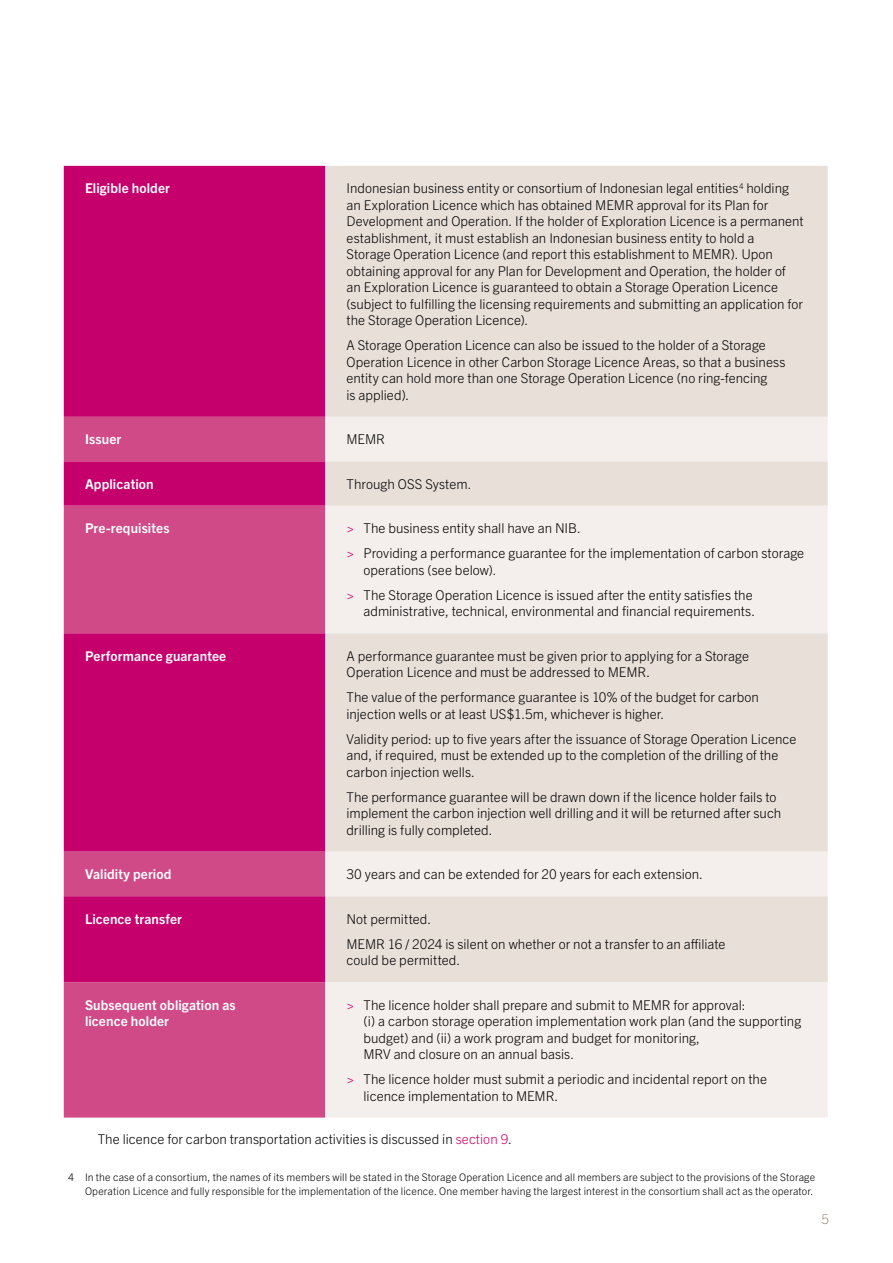
<style>
.page{position:relative;width:893px;height:1263px;background:#fff}
.page>*{position:absolute;margin:0;border:0;box-sizing:border-box;transform-origin:0 0}
.t1{font:300 13.5px/16.5px "Trade Gothic Next LT Pro";color:#000}
.t2{font:700 13.5px/16.5px "Trade Gothic Next LT Pro";letter-spacing:.01em;color:#fff}
.t3{font:300 13.5px "Trade Gothic Next LT Pro";color:#a18d7e}
.t4{font:300 10.5px/13.5px "Trade Gothic Next LT Pro";letter-spacing:.01em;color:#000;text-align:right}
.s1{color:#cd0061}
</style>
<div class="page">
<div style="left:64px;top:166px;width:261px;height:251px;background:#c5006c"></div>
<div style="left:325px;top:166px;width:503px;height:251px;background:#e8dfd9"></div>
<svg style="left:64px;top:417px;width:261px;height:700px;background:#ca2579"></svg>
<svg style="left:325px;top:417px;width:503px;height:700px;background:#eee7e2"></svg>
<p class="t2" style="left:85px;top:179px;width:86px">Eligible holder</p>
<p class="t1" style="left:346px;top:179px;width:459px">Indonesian business entity or consortium of Indonesian legal entities<sup>4</sup> holding an Exploration Licence which has obtained MEMR approval for its Plan for Development and Operation. If the holder of Exploration Licence is a permanent establishment, it must establish an Indonesian business entity to hold a<br>Storage Operation Licence (and report this establishment to MEMR). Upon obtaining approval for any Plan for Development and Operation, the holder of<br>an Exploration Licence is guaranteed to obtain a Storage Operation Licence (subject to fulfilling the licensing requirements and submitting an application for the Storage Operation Licence).</p>
<p class="t1" style="left:346px;top:336px;width:441px">A Storage Operation Licence can also be issued to the holder of a Storage Operation Licence in other Carbon Storage Licence Areas, so that a business entity can hold more than one Storage Operation Licence (no ring-fencing<br>is applied).</p>
<p class="t2" style="left:85px;top:430px;width:38px">Issuer</p>
<p class="t1" style="left:346px;top:430px;width:40px">MEMR</p>
<p class="t2" style="left:85px;top:475px;width:70px">Application</p>
<p class="t1" style="left:346px;top:475px;width:126px">Through OSS System.</p>
<p class="t2" style="left:85px;top:519px;width:86px">Pre-requisites</p>
<p class="t1" style="left:346px;top:515px;width:459px;line-height:25px"><span class="s1">&gt;</span> The business entity shall have an NIB.<br><span class="s1">&gt;</span> Providing a performance guarantee for the implementation of carbon storage</p>
<p class="t1" style="left:346px;top:556px;width:408px;line-height:25px;text-indent:17px">operations (see below).<br><span class="s1">&gt;</span> The Storage Operation Licence is issued after the entity satisfies the</p>
<p class="t1" style="left:364px;top:602px;width:393px">administrative, technical, environmental and financial requirements.</p>
<p class="t2" style="left:85px;top:646px;width:143px">Performance guarantee</p>
<p class="t1" style="left:346px;top:647px;width:404px">A performance guarantee must be given prior to applying for a Storage<br>Operation Licence and must be addressed to MEMR.</p>
<p class="t1" style="left:346px;top:688px;width:414px">The value of the performance guarantee is 10% of the budget for carbon injection wells or at least US$1.5m, whichever is higher.</p>
<p class="t1" style="left:346px;top:730px;width:451px">Validity period: up to five years after the issuance of Storage Operation Licence and, if required, must be extended up to the completion of the drilling of the carbon injection wells.</p>
<p class="t1" style="left:346px;top:788px;width:436px">The performance guarantee will be drawn down if the licence holder fails to implement the carbon injection well drilling and it will be returned after such drilling is fully completed.</p>
<p class="t2" style="left:85px;top:865px;width:88px">Validity period</p>
<p class="t1" style="left:346px;top:865px;width:358px">30 years and can be extended for 20 years for each extension.</p>
<p class="t2" style="left:85px;top:909px;width:99px">Licence transfer</p>
<p class="t1" style="left:346px;top:905px;width:381px;line-height:25px">Not permitted.<br>MEMR 16 / 2024 is silent on whether or not a transfer to an affiliate</p>
<p class="t1" style="left:346px;top:951px;width:115px">could be permitted.</p>
<p class="t2" style="left:85px;top:995px;width:152px">Subsequent obligation as licence holder</p>
<p class="t1" style="left:364px;top:995px;width:439px;text-indent:-17px"><span class="s1">&gt;</span> The licence holder shall prepare and submit to MEMR for approval:<br>(i) a carbon storage operation implementation work plan (and the supporting budget) and (ii) a work program and budget for monitoring,<br>MRV and closure on an annual basis.</p>
<p class="t1" style="left:364px;top:1070px;width:405px;text-indent:-17px"><span class="s1">&gt;</span> The licence holder must submit a periodic and incidental report on the licence implementation to MEMR.</p>
<p class="t1" style="left:98px;top:1130px;width:416px">The licence for carbon transportation activities is discussed in <span class="s1">section 9</span>.</p>
<p class="t4" style="left:68px;top:1170px;width:749px">4 In the case of a consortium, the names of its members will be stated in the Storage Operation Licence and all members are subject to the provisions of the Storage<br>Operation Licence and fully responsible for the implementation of the licence. One member having the largest interest in the consortium shall act as the operator.</p>
<p class="t3" style="left:821px;top:1210px;width:9px">5</p>
</div>
